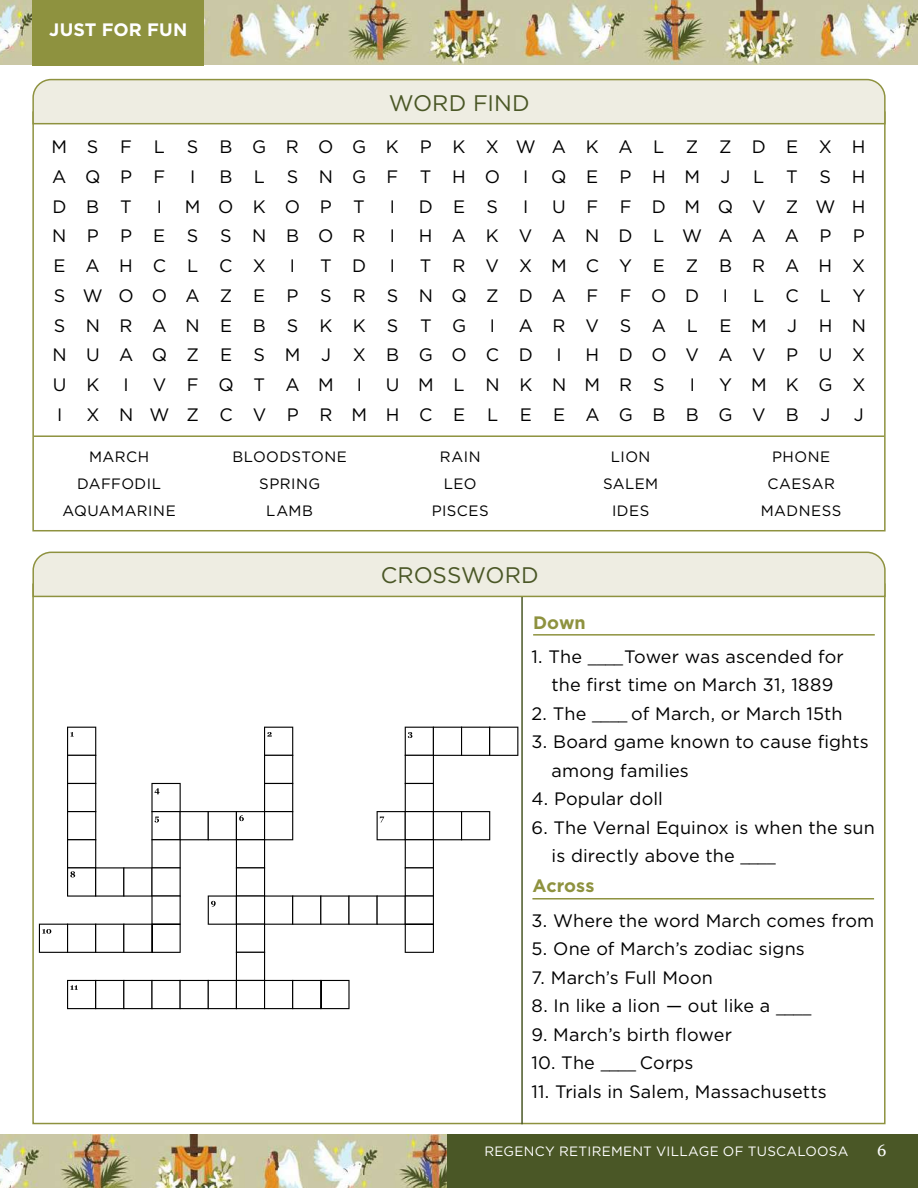
<style>
.page{position:relative;width:918px;height:1188px;background:#fff}
.page>*{position:absolute;margin:0;border:0;box-sizing:border-box;transform-origin:0 0}
.t1{font:22.5px "Gotham";color:#4a5726}
.t2{font:18px/28.5px "Gotham";letter-spacing:.015em;color:#000}
.t3{font:18px/29.7px "Gotham";letter-spacing:1.115em;color:#000}
.t4{font:18px/29.7px "Gotham";letter-spacing:1.095em;color:#000}
.t5{font:18px "Gotham";letter-spacing:1.135em;color:#000}
.t6{font:18px "Gotham";letter-spacing:1.11em;color:#000}
.t7{font:18px "Gotham";letter-spacing:1.075em;color:#000}
.t8{font:700 18px "Gotham";letter-spacing:.005em;color:#fff}
.t9{font:700 18px "Gotham";color:#8e923f}
.t10{font:18px "Gotham";letter-spacing:1.04em;color:#000}
.t11{font:18px "Gotham";letter-spacing:1.14em;color:#000}
.t12{font:18px "Gotham";letter-spacing:1.08em;color:#000}
.t13{font:18px "Gotham";letter-spacing:1.12em;color:#000}
.t14{font:16.5px "Georgia";color:#fff}
.t15{font:15px/27px "Gotham";letter-spacing:.03em;color:#000;text-align:center}
.t16{font:13.5px "Gotham";letter-spacing:.02em;color:#fff}
.s1{font-size:15px}
</style>
<div class="page">
<img style="left:0;top:1135px;width:447px;height:53px">
<div style="left:447px;top:1135px;width:471px;height:53px;background:#4a5726"></div>
<img style="left:0;top:0;width:918px;height:64px">
<div style="left:32px;top:0;width:172px;height:65px;background:#8e923f"></div>
<svg style="left:32px;top:78px;width:854px;height:47px;background:#e8e7d7"></svg>
<hr style="left:34px;top:435px;width:850px;height:2px;background:#8e923f">
<hr style="left:532px;top:898px;width:342px;height:2px;background:#8e923f">
<hr style="left:533px;top:634px;width:342px;height:2px;background:#8e923f">
<svg style="left:32px;top:551px;width:854px;height:47px;background:#e8e7d7"></svg>
<hr style="left:521px;top:597px;width:2px;height:527px;background:#4a5726">
<svg style="left:39px;top:727px;width:479px;height:282px"></svg>
<p class="t8" style="left:49px;top:18px;width:139px">JUST FOR FUN</p>
<p class="t1" style="left:389px;top:89px;width:142px">WORD FIND</p>
<p class="t3" style="left:52px;top:132px;width:815px">MSFLSBGROGKPKXWAKALZZDEXH<br>AQPF</p>
<p class="t2" style="left:190px;top:162px;width:7px">I</p>
<p class="t11" style="left:219px;top:165px;width:282px">BLSNGFTHO</p>
<p class="t2" style="left:523px;top:162px;width:7px">I</p>
<p class="t2" style="left:551px;top:162px;width:181px">QEPHMJ</p>
<p class="t2" style="left:753px;top:162px;width:114px">LTSH</p>
<p class="t2" style="left:52px;top:192px;width:81px">DBT</p>
<p class="t2" style="left:157px;top:192px;width:7px">I</p>
<p class="t2" style="left:185px;top:192px;width:182px">MOKOP T</p>
<p class="t2" style="left:390px;top:192px;width:7px">I</p>
<p class="t2" style="left:419px;top:192px;width:81px">DES</p>
<p class="t2" style="left:523px;top:192px;width:7px">I</p>
<p class="t10" style="left:552px;top:195px;width:315px">UF FDMQVZWH</p>
<p class="t5" style="left:52px;top:225px;width:315px">NPPESSNBOR</p>
<p class="t2" style="left:390px;top:221px;width:7px">I</p>
<p class="t7" style="left:419px;top:225px;width:447px">HAKVANDLWAAAPP</p>
<p class="t13" style="left:53px;top:254px;width:214px">EAHCLCX</p>
<p class="t2" style="left:290px;top:251px;width:7px">I</p>
<p class="t2" style="left:320px;top:251px;width:48px">T D</p>
<p class="t2" style="left:390px;top:251px;width:7px">I</p>
<p class="t3" style="left:54px;top:251px;width:813px;text-indent:366px">TRVXMCYEZBRAHX<br>SWOOAZEPSRSNQZDAFFOD</p>
<p class="t2" style="left:723px;top:281px;width:7px">I</p>
<p class="t2" style="left:753px;top:281px;width:113px">LCLY</p>
<p class="t5" style="left:54px;top:314px;width:414px">SNRANEBSKKSTG</p>
<p class="t2" style="left:490px;top:311px;width:7px">I</p>
<p class="t4" style="left:52px;top:310px;width:815px;text-indent:466px">ARVSALEMJHN<br>NUAQZESMJ XBGOCD</p>
<p class="t2" style="left:557px;top:340px;width:7px">I</p>
<p class="t12" style="left:586px;top:343px;width:281px">HDOVAVPUX</p>
<p class="t2" style="left:53px;top:370px;width:48px">U K</p>
<p class="t2" style="left:124px;top:370px;width:7px">I</p>
<p class="t2" style="left:153px;top:370px;width:183px">VFQTAM</p>
<p class="t2" style="left:357px;top:370px;width:7px">I</p>
<p class="t4" style="left:386px;top:369px;width:281px">UMLNKNMRS</p>
<p class="t2" style="left:690px;top:370px;width:7px">I</p>
<p class="t2" style="left:719px;top:370px;width:148px">YMKGX</p>
<p class="t2" style="left:57px;top:400px;width:7px">I</p>
<p class="t6" style="left:86px;top:403px;width:746px">XNWZCVPRMHCELEEAGBBGVBJ</p>
<p class="t2" style="left:854px;top:400px;width:11px">J</p>
<p class="t15" style="left:63px;top:442px;width:115px">MARCH<br>DAFFODIL<br>AQUAMARINE</p>
<p class="t15" style="left:232px;top:442px;width:116px">BLOODSTONE<br>SPRING<br>LAMB</p>
<p class="t15" style="left:432px;top:442px;width:58px">RAIN<br>LEO<br>PISCES</p>
<p class="t15" style="left:603px;top:442px;width:57px">LION<br>SALEM<br>IDES</p>
<p class="t15" style="left:761px;top:442px;width:82px">PHONE<br>CAESAR<br>MADNESS</p>
<p class="t1" style="left:381px;top:561px;width:159px">CROSSWORD</p>
<p class="t9" style="left:533px;top:611px;width:54px">Down</p>
<p class="t2" style="left:531px;top:642px;width:314px;text-align:center">1. The <span class="s1">____</span> Tower was ascended for the first time on March 31, 1889</p>
<p class="t2" style="left:531px;top:699px;width:313px">2. The <span class="s1">____</span> of March, or March 15th</p>
<p class="t2" style="left:552px;top:727px;width:319px;text-indent:-20px">3. Board game known to cause fights among families</p>
<p class="t2" style="left:531px;top:784px;width:133px">4. Popular doll</p>
<p class="t2" style="left:552px;top:813px;width:325px;text-indent:-20px">6. The Vernal Equinox is when the sun is directly above the <span class="s1">____</span></p>
<p class="t9" style="left:532px;top:874px;width:64px">Across</p>
<p class="t2" style="left:531px;top:906px;width:344px">3. Where the word March comes from</p>
<p class="t2" style="left:531px;top:934px;width:275px">5. One of March’s zodiac signs</p>
<p class="t2" style="left:531px;top:963px;width:183px">7. March’s Full Moon</p>
<p class="t2" style="left:531px;top:991px;width:281px">8. In like a lion — out like a <span class="s1">____</span></p>
<p class="t2" style="left:531px;top:1020px;width:202px">9. March’s birth flower</p>
<p class="t2" style="left:531px;top:1048px;width:164px">10. The <span class="s1">____</span> Corps</p>
<p class="t2" style="left:531px;top:1077px;width:297px">11. Trials in Salem, Massachusetts</p>
<p class="t16" style="left:484px;top:1142px;width:365px">REGENCY RETIREMENT VILLAGE OF TUSCALOOSA</p>
<p class="t14" style="left:877px;top:1138px;width:11px">6</p>
</div>
